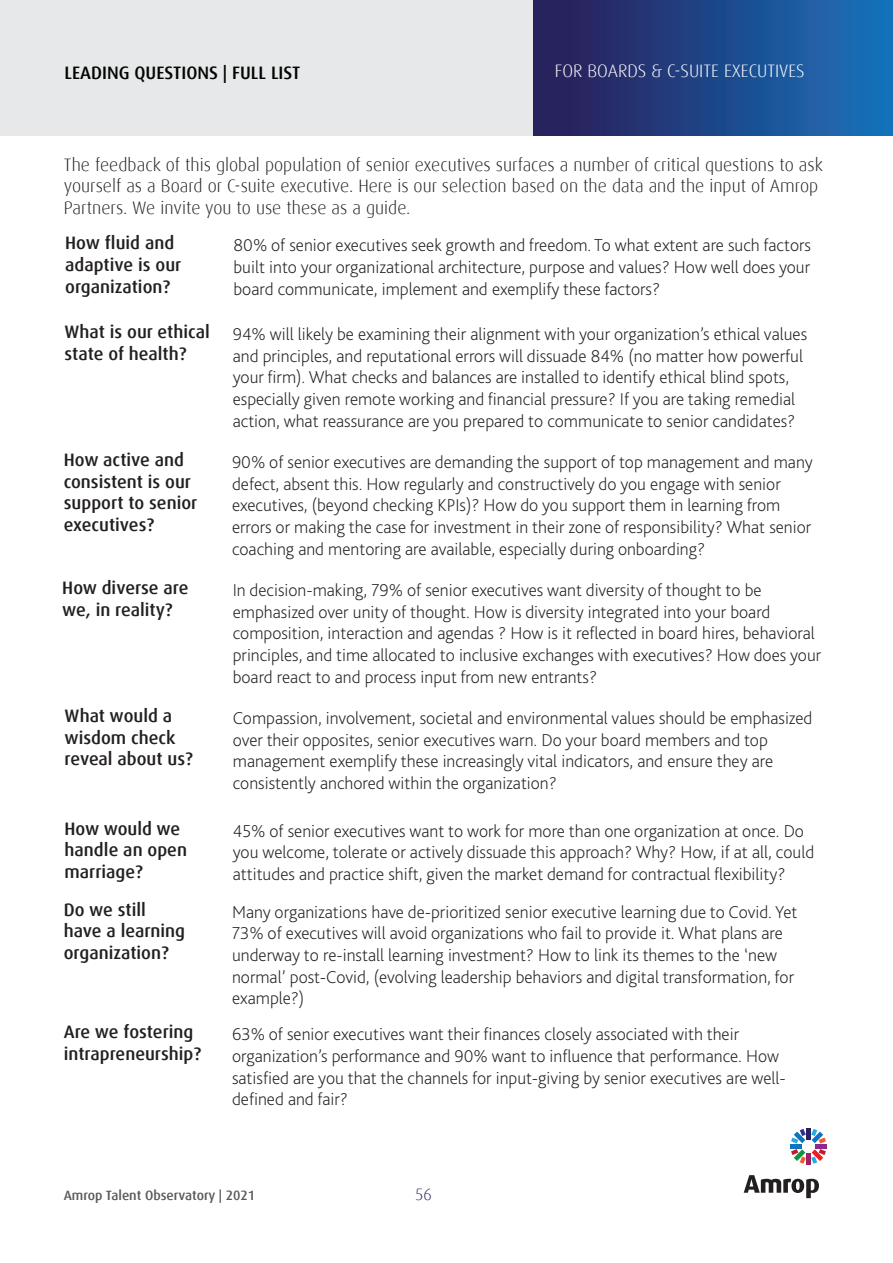
<style>
.page{position:relative;width:893px;height:1263px;background:#fff}
.page>*{position:absolute;margin:0;border:0;box-sizing:border-box;transform-origin:0 0}
.t1{font:200 18px/21.6px "Bliss 2";color:#231f20}
.t2{font:500 18px/21.6px "Dax";color:#231f20}
.t3{font:300 18px/21.6px "Dax";color:#231f20}
.t4{font:300 18px "Dax";color:#fff}
.t5{font:500 18px "Dax";color:#040503}
.t6{font:300 16.5px "Dax";color:#26255f}
.t7{font:500 13.5px "Dax";color:#58595b}
</style>
<div class="page">
<div style="left:806px;top:1128px;width:5px;height:11px;background:#252161"></div>
<div style="left:806px;top:1153px;width:5px;height:12px;background:#9e1f62"></div>
<hr style="left:790px;top:1144px;width:12px;height:4px;background:#1074bc">
<hr style="left:815px;top:1144px;width:12px;height:4px;background:#90268f">
<svg style="left:791px;top:1149px;width:35px;height:15px"></svg>
<svg style="left:791px;top:1129px;width:35px;height:14px"></svg>
<svg style="left:744px;top:1175px;width:75px;height:23px"></svg>
<div style="left:0;top:0;width:893px;height:135px;background:#e7e8e9"></div>
<div style="left:534px;top:0;width:359px;height:135px;background:linear-gradient(to right,#291b56,#1773bc)"></div>
<p class="t5" style="left:65px;top:62px;width:237px">LEADING QUESTIONS | FULL LIST</p>
<p class="t4" style="left:555px;top:61px;width:251px">FOR BOARDS &amp; C-SUITE EXECUTIVES</p>
<p class="t3" style="left:64px;top:154px;width:761px">The feedback of this global population of senior executives surfaces a number of critical questions to ask yourself as a Board or C-suite executive. Here is our selection based on the data and the input of Amrop<br>Partners. We invite you to use these as a guide.</p>
<p class="t2" style="left:65px;top:232px;width:118px">How fluid and adaptive is our organization?</p>
<p class="t2" style="left:65px;top:321px;width:147px">What is our ethical state of health?</p>
<p class="t2" style="left:64px;top:449px;width:135px">How active and consistent is our support to senior executives?</p>
<p class="t2" style="left:62px;top:577px;width:128px">How diverse are we, in reality?</p>
<p class="t2" style="left:65px;top:705px;width:130px">What would a wisdom check reveal about us?</p>
<p class="t2" style="left:65px;top:818px;width:124px">How would we handle an open marriage?</p>
<p class="t2" style="left:64px;top:899px;width:123px">Do we still have a learning organization?</p>
<p class="t2" style="left:64px;top:1021px;width:139px">Are we fostering intrapreneurship?</p>
<p class="t1" style="left:234px;top:234px;width:579px;text-align:justify">80% of senior executives seek growth and freedom. To what extent are such factors built into your organizational architecture, purpose and values? How well does your board communicate, implement and exemplify these factors?</p>
<p class="t1" style="left:233px;top:323px;width:576px">94% will likely be examining their alignment with your organization’s ethical values and principles, and reputational errors will dissuade 84% (no matter how powerful your firm). What checks and balances are installed to identify ethical blind spots, especially given remote working and financial pressure? If you are taking remedial action, what reassurance are you prepared to communicate to senior candidates?</p>
<p class="t1" style="left:232px;top:451px;width:582px">90% of senior executives are demanding the support of top management and many defect, absent this. How regularly and constructively do you engage with senior executives, (beyond checking KPIs)? How do you support them in learning from errors or making the case for investment in their zone of responsibility? What senior coaching and mentoring are available, especially during onboarding?</p>
<p class="t1" style="left:233px;top:579px;width:590px">In decision-making, 79% of senior executives want diversity of thought to be emphasized over unity of thought. How is diversity integrated into your board composition, interaction and agendas ? How is it reflected in board hires, behavioral principles, and time allocated to inclusive exchanges with executives? How does your board react to and process input from new entrants?</p>
<p class="t1" style="left:233px;top:707px;width:581px">Compassion, involvement, societal and environmental values should be emphasized over their opposites, senior executives warn. Do your board members and top management exemplify these increasingly vital indicators, and ensure they are consistently anchored within the organization?</p>
<p class="t1" style="left:233px;top:820px;width:583px">45% of senior executives want to work for more than one organization at once. Do you welcome, tolerate or actively dissuade this approach? Why? How, if at all, could attitudes and practice shift, given the market demand for contractual flexibility?</p>
<p class="t1" style="left:232px;top:901px;width:567px">Many organizations have de-prioritized senior executive learning due to Covid. Yet 73% of executives will avoid organizations who fail to provide it. What plans are underway to re-install learning investment? How to link its themes to the ‘new normal’ post-Covid, (evolving leadership behaviors and digital transformation, for example?)</p>
<p class="t1" style="left:232px;top:1023px;width:555px">63% of senior executives want their finances closely associated with their organization’s performance and 90% want to influence that performance. How satisfied are you that the channels for input-giving by senior executives are well&shy;defined and fair?</p>
<p class="t7" style="left:64px;top:1187px;width:193px">Amrop Talent Observatory | 2021</p>
<p class="t6" style="left:415px;top:1184px;width:18px">56</p>
</div>
